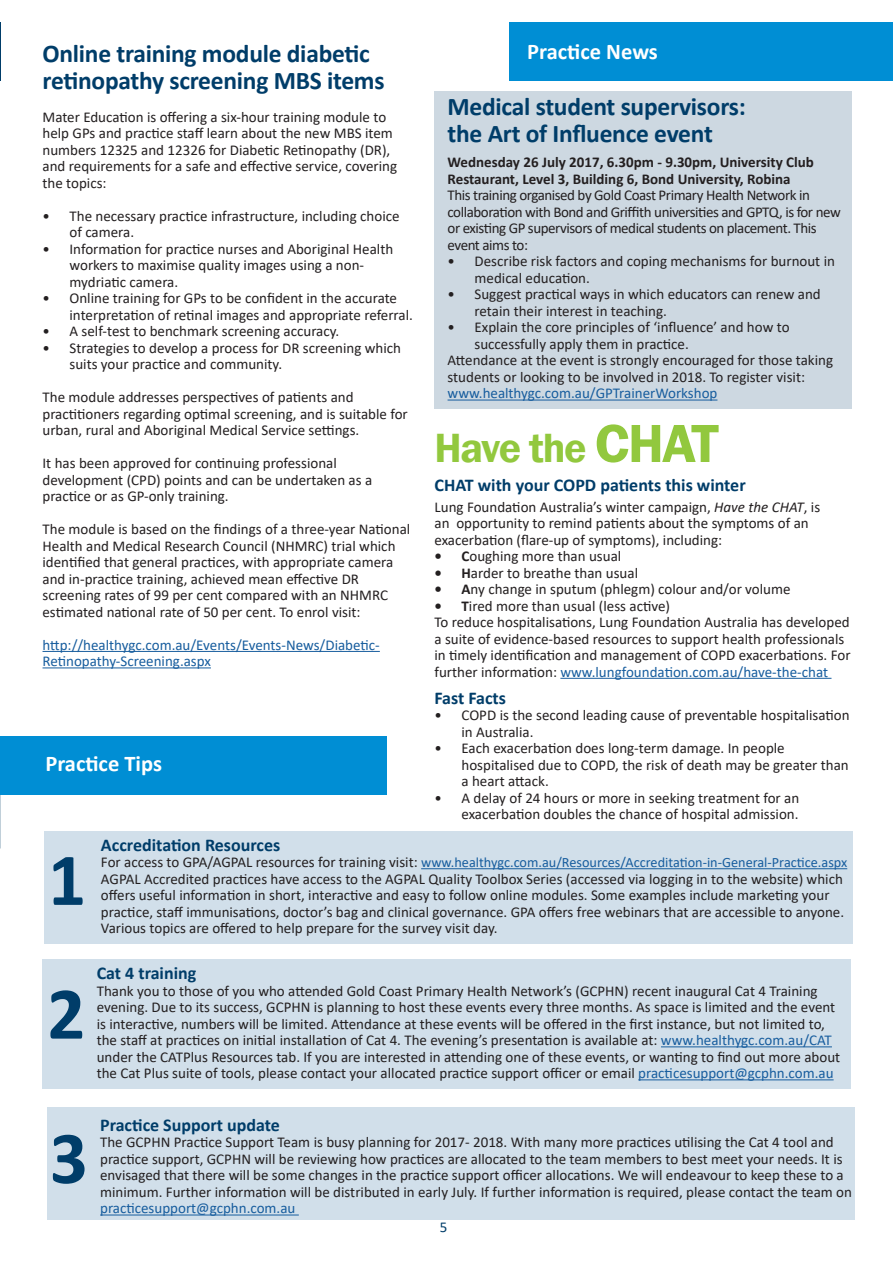
<style>
.page{position:relative;width:893px;height:1263px;background:#fff}
.page>*{position:absolute;margin:0;border:0;box-sizing:border-box;transform-origin:0 0}
.Job_Title{font:700 75px "Calibri";color:#003d69}
.Job_Title-2{font:600 42px "Franklin Gothic";letter-spacing:-.03em;color:#92c83e}
.Job_Title-3{font:700 25.5px/27px "Calibri";letter-spacing:-.01em;color:#003d69}
.Sub-Title{font:700 22.5px "Calibri";color:#fff}
.Job_Title-4{font:700 18px "Calibri";color:#003d69}
.Job_Title-5{font:15px/16.5px "Calibri";color:#231f20}
.Job_Title-6{font:15px/16.5px "Calibri";letter-spacing:-.03em;color:#231f20}
.Job_Title-7{font:15px/16.5px "Calibri";color:#175d9e}
.Job_Title-8{font:700 15px/16.5px "Calibri";color:#231f20}
.Job_Title-9{font:15px "Calibri";color:#003d69}
.Job_Title-10{font:14.25px "Calibri";color:#175d9e}
.s1{font-size:55.5px}
.s2{font-style:italic}
.s3{font-weight:700}
.s4{color:#175d9e}
.s5{font-size:15px;color:#231f20}
</style>
<div class="page">
<div style="left:47px;top:1107px;width:808px;height:113px;background:#d1dfea"></div>
<div style="left:434px;top:91px;width:417px;height:318px;background:#cdd8e1"></div>
<div style="left:509px;top:23px;width:384px;height:58px;background:#008ed4"></div>
<hr style="left:0;top:23px;width:1px;height:58px;background:#003d69">
<hr style="left:43px;top:651px;width:337px;height:1px;background:#175d9e">
<hr style="left:43px;top:667px;width:168px;height:1px;background:#175d9e">
<hr style="left:560px;top:678px;width:271px;height:1px;background:#175d9e">
<div style="left:44px;top:830px;width:809px;height:113px;background:#d1dfea"></div>
<div style="left:43px;top:960px;width:808px;height:129px;background:#d1dfea"></div>
<hr style="left:100px;top:1214px;width:199px;height:1px;background:#175d9e">
<div style="left:0;top:736px;width:387px;height:58px;background:#008ed4"></div>
<hr style="left:421px;top:868px;width:426px;height:1px;background:#175d9e">
<hr style="left:661px;top:1046px;width:171px;height:1px;background:#175d9e">
<hr style="left:638px;top:1079px;width:196px;height:1px;background:#175d9e">
<hr style="left:448px;top:400px;width:269px;height:1px;background:#175d9e">
<p class="Job_Title-3" style="left:43px;top:39px;width:344px">Online training module diabetic retinopathy screening MBS items</p>
<p class="Job_Title-5" style="left:43px;top:108px;width:356px">Mater Education is offering a six-hour training module to help GPs and practice staff learn about the new MBS item numbers 12325 and 12326 for Diabetic Retinopathy (DR), and requirements for a safe and effective service, covering the topics:</p>
<p class="Job_Title-5" style="left:70px;top:207px;width:332px;text-indent:-27px">• The necessary practice infrastructure, including choice of camera.</p>
<p class="Job_Title-5" style="left:70px;top:240px;width:325px;text-indent:-27px">• Information for practice nurses and Aboriginal Health workers to maximise quality images using a non&shy;mydriatic camera.</p>
<p class="Job_Title-5" style="left:70px;top:290px;width:345px;text-indent:-27px">• Online training for GPs to be confident in the accurate interpretation of retinal images and appropriate referral.</p>
<p class="Job_Title-5" style="left:43px;top:323px;width:298px">• A self-test to benchmark screening accuracy.</p>
<p class="Job_Title-5" style="left:70px;top:339px;width:333px;text-indent:-27px">• Strategies to develop a process for DR screening which suits your practice and community.</p>
<p class="Job_Title-5" style="left:43px;top:389px;width:367px">The module addresses perspectives of patients and practitioners regarding optimal screening, and is suitable for urban, rural and Aboriginal Medical Service settings.</p>
<p class="Job_Title-5" style="left:43px;top:455px;width:331px">It has been approved for continuing professional development (CPD) points and can be undertaken as a practice or as GP-only training.</p>
<p class="Job_Title-5" style="left:43px;top:521px;width:369px">The module is based on the findings of a three-year National Health and Medical Research Council (NHMRC) trial which identified that general practices, with appropriate camera and in-practice training, achieved mean effective DR screening rates of 99 per cent compared with an NHMRC estimated national rate of 50 per cent. To enrol visit:</p>
<p class="Job_Title-7" style="left:43px;top:636px;width:339px">http://healthygc.com.au/Events/Events-News/Diabetic-<br>Retinopathy-Screening.aspx</p>
<p class="Sub-Title" style="left:45px;top:748px;width:118px">Practice Tips</p>
<p class="Sub-Title" style="left:527px;top:36px;width:132px">Practice News</p>
<p class="Job_Title-3" style="left:448px;top:92px;width:300px">Medical student supervisors:</p>
<p class="Job_Title-3" style="left:448px;top:120px;width:267px">the Art of Influence event</p>
<p class="Job_Title-8" style="left:448px;top:154px;width:368px">Wednesday 26 July 2017, 6.30pm - 9.30pm, University Club<br>Restaurant, Level 3, Building 6, Bond University, Robina</p>
<p class="Job_Title-6" style="left:448px;top:187px;width:395px">This training organised by Gold Coast Primary Health Network in collaboration with Bond and Griffith universities and GPTQ, is for new or existing GP supervisors of medical students on placement. This event aims to:</p>
<p class="Job_Title-5" style="left:475px;top:253px;width:362px;text-indent:-27px">• Describe risk factors and coping mechanisms for burnout in medical education.</p>
<p class="Job_Title-5" style="left:475px;top:286px;width:348px;text-indent:-27px">• Suggest practical ways in which educators can renew and retain their interest in teaching.</p>
<p class="Job_Title-5" style="left:475px;top:319px;width:317px;text-indent:-27px">• Explain the core principles of ‘influence’ and how to successfully apply them in practice.</p>
<p class="Job_Title-5" style="left:448px;top:352px;width:387px">Attendance at the event is strongly encouraged for those taking students or looking to be involved in 2018. To register visit:</p>
<p class="Job_Title-7" style="left:448px;top:385px;width:271px">www.healthygc.com.au/GPTrainerWorkshop</p>
<p class="Job_Title-2" style="left:434px;top:422px;width:286px">Have the <span class="s1">CHAT</span></p>
<p class="Job_Title-4" style="left:434px;top:472px;width:313px">CHAT with your COPD patients this winter</p>
<p class="Job_Title-5" style="left:434px;top:498px;width:387px">Lung Foundation Australia’s winter campaign, <span class="s2">Have the CHAT</span>, is an opportunity to remind patients about the symptoms of an exacerbation (flare-up of symptoms), including:</p>
<p class="Job_Title-5" style="left:434px;top:547px;width:188px"><span class="s3">• C</span>oughing more than usual</p>
<p class="Job_Title-5" style="left:434px;top:564px;width:205px"><span class="s3">• H</span>arder to breathe than usual</p>
<p class="Job_Title-5" style="left:434px;top:580px;width:358px"><span class="s3">• A</span>ny change in sputum (phlegm) colour and/or volume</p>
<p class="Job_Title-5" style="left:434px;top:597px;width:237px"><span class="s3">• T</span>ired more than usual (less active)</p>
<p class="Job_Title-5" style="left:434px;top:613px;width:418px">To reduce hospitalisations, Lung Foundation Australia has developed a suite of evidence-based resources to support health professionals in timely identification and management of COPD exacerbations. For further information: <span class="s4">www.lungfoundation.com.au/have-the-chat</span></p>
<p class="Job_Title-4" style="left:434px;top:685px;width:73px">Fast Facts</p>
<p class="Job_Title-5" style="left:461px;top:706px;width:390px;text-indent:-27px">• COPD is the second leading cause of preventable hospitalisation in Australia.</p>
<p class="Job_Title-5" style="left:461px;top:739px;width:389px;text-indent:-27px">• Each exacerbation does long-term damage. In people hospitalised due to COPD, the risk of death may be greater than a heart attack.</p>
<p class="Job_Title-5" style="left:434px;top:789px;width:366px;text-align:right">• A delay of 24 hours or more in seeking treatment for an exacerbation doubles the chance of hospital admission.</p>
<p class="Job_Title" style="left:48px;top:827px;width:40px">1</p>
<p class="Job_Title" style="left:47px;top:961px;width:40px">2</p>
<p class="Job_Title-4" style="left:101px;top:832px;width:181px">Accreditation Resources</p>
<p class="Job_Title-10" style="left:101px;top:852px;width:748px"><span class="s5">For access to GPA/AGPAL resources for training visit:</span> www.healthygc.com.au/Resources/Accreditation-in-General-Practice.aspx</p>
<p class="Job_Title-5" style="left:101px;top:870px;width:745px">AGPAL Accredited practices have access to the AGPAL Quality Toolbox Series (accessed via logging in to the website) which offers useful information in short, interactive and easy to follow online modules. Some examples include marketing your practice, staff immunisations, doctor’s bag and clinical governance. GPA offers free webinars that are accessible to anyone.<br>Various topics are offered to help prepare for the survey visit day.</p>
<p class="Job_Title-4" style="left:97px;top:960px;width:101px">Cat 4 training</p>
<p class="Job_Title-5" style="left:97px;top:982px;width:745px">Thank you to those of you who attended Gold Coast Primary Health Network’s (GCPHN) recent inaugural Cat 4 Training evening. Due to its success, GCPHN is planning to host these events every three months. As space is limited and the event is interactive, numbers will be limited. Attendance at these events will be offered in the first instance, but not limited to, the staff at practices on initial installation of Cat 4. The evening’s presentation is available at: <span class="s4">www.healthygc.com.au/CAT </span>under the CATPlus Resources tab. If you are interested in attending one of these events, or wanting to find out more about the Cat Plus suite of tools, please contact your allocated practice support officer or email <span class="s4">practicesupport@gcphn.com.au</span></p>
<p class="Job_Title" style="left:50px;top:1105px;width:40px">3</p>
<p class="Job_Title-4" style="left:100px;top:1112px;width:181px">Practice Support update</p>
<p class="Job_Title-5" style="left:100px;top:1134px;width:753px">The GCPHN Practice Support Team is busy planning for 2017- 2018. With many more practices utilising the Cat 4 tool and practice support, GCPHN will be reviewing how practices are allocated to the team members to best meet your needs. It is envisaged that there will be some changes in the practice support officer allocations. We will endeavour to keep these to a minimum. Further information will be distributed in early July. If further information is required, please contact the team on <span class="s4">practicesupport@gcphn.com.au</span></p>
<p class="Job_Title-9" style="left:440px;top:1216px;width:9px">5</p>
</div>
